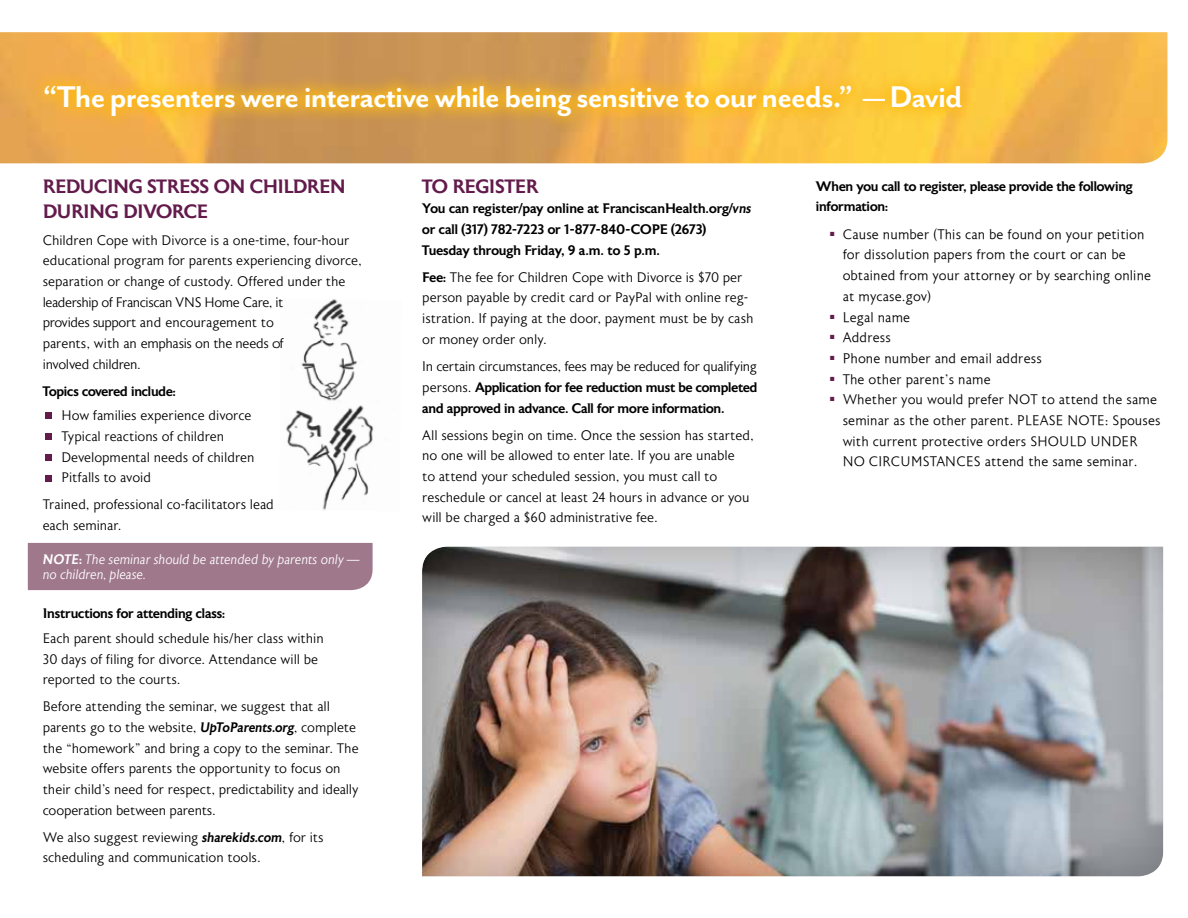
<style>
.page{position:relative;width:1188px;height:918px;background:#fff}
.page>*{position:absolute;margin:0;border:0;box-sizing:border-box;transform-origin:0 0}
.t1{font:700 34.5px "Mr Eaves San OT";letter-spacing:-.025em;color:#fff}
.t2{font:500 19.35px/24.9px "Astoria";letter-spacing:-.03em;color:#621b4b}
.t3{font:300 13.8px/20.7px "Astoria";letter-spacing:-.015em;color:#000}
.t4{font:500 13.8px/20.7px "Astoria";letter-spacing:-.01em;color:#000}
.t5{font:300 13.8px/20.7px "Astoria";color:#000}
.t6{font:italic 300 13.8px/15.1px "Astoria";color:#fff}
.s1{font-weight:500}
.s2{font-weight:500;font-style:normal}
.s3{font-weight:500;font-style:italic}
.s4{font-style:italic}
.s5{font-weight:300}
</style>
<div class="page">
<img style="left:0;top:32px;width:1167px;height:131px">
<div style="left:421px;top:545px;width:743px;height:332px;background:#000;opacity:.25"></div>
<div style="left:28px;top:69px;width:949px;height:63px;background:#fdb913;opacity:.95"></div>
<div style="left:28px;top:543px;width:345px;height:47px;background:#9f788c"></div>
<img style="left:285px;top:299px;width:89px;height:212px">
<div style="left:45px;top:413px;width:7px;height:6px;background:#621b4b"></div>
<div style="left:45px;top:433px;width:7px;height:7px;background:#621b4b"></div>
<div style="left:45px;top:454px;width:7px;height:6px;background:#621b4b"></div>
<div style="left:45px;top:475px;width:7px;height:6px;background:#621b4b"></div>
<h1 class="t1" style="left:43px;top:77px;width:921px">“The presenters were interactive while being sensitive to our needs.” — David</h1>
<h2 class="t2" style="left:43px;top:174px;width:305px">REDUCING STRESS ON CHILDREN<br>DURING DIVORCE</h2>
<p class="t3" style="left:43px;top:230px;width:321px">Children Cope with Divorce is a one-time, four-hour educational program for parents experiencing divorce, separation or change of custody. Offered under the leadership of Franciscan VNS Home Care, it<br>provides support and encouragement to<br>parents, with an emphasis on the needs of<br>involved children.</p>
<p class="t4" style="left:43px;top:381px;width:134px">Topics covered include:</p>
<p class="t3" style="left:61px;top:406px;width:195px">How families experience divorce<br>Typical reactions of children<br>Developmental needs of children<br>Pitfalls to avoid</p>
<p class="t3" style="left:43px;top:495px;width:233px">Trained, professional co-facilitators lead each seminar.</p>
<p class="t6" style="left:43px;top:552px;width:318px"><span class="s1">NOTE</span><span class="s2">:</span> The seminar should be attended by parents only — no children, please.</p>
<p class="t4" style="left:43px;top:604px;width:184px">Instructions for attending class:</p>
<p class="t3" style="left:43px;top:628px;width:283px">Each parent should schedule his/her class within<br>30 days of filing for divorce. Attendance will be reported to the courts.</p>
<p class="t3" style="left:43px;top:697px;width:318px">Before attending the seminar, we suggest that all parents go to the website, <span class="s3">UpToParents.org</span>, complete the “homework” and bring a copy to the seminar. The website offers parents the opportunity to focus on their child’s need for respect, predictability and ideally cooperation between parents.</p>
<p class="t3" style="left:43px;top:827px;width:283px">We also suggest reviewing <span class="s3">sharekids.com</span>, for its scheduling and communication tools.</p>
<h2 class="t2" style="left:422px;top:174px;width:118px">TO REGISTER</h2>
<p class="t4" style="left:422px;top:199px;width:331px">You can register/pay online at FranciscanHealth.org/<span class="s4">vns </span>or call (317) 782-7223 or 1-877-840-COPE (2673)<br>Tuesday through Friday, 9 a.m. to 5 p.m.</p>
<p class="t3" style="left:422px;top:267px;width:333px"><span class="s1">Fee:</span> The fee for Children Cope with Divorce is $70 per person payable by credit card or PayPal with online reg&shy;istration. If paying at the door, payment must be by cash or money order only.</p>
<p class="t4" style="left:422px;top:357px;width:337px;text-align:justify"><span class="s5">In certain circumstances, fees may be reduced for qualifying persons.</span> Application for fee reduction must be completed and approved in advance. Call for more information.</p>
<p class="t3" style="left:422px;top:425px;width:333px">All sessions begin on time. Once the session has started, no one will be allowed to enter late. If you are unable<br>to attend your scheduled session, you must call to reschedule or cancel at least 24 hours in advance or you will be charged a $60 administrative fee.</p>
<p class="t4" style="left:816px;top:176px;width:319px">When you call to register, please provide the following information:</p>
<p class="t5" style="left:843px;top:224px;width:320px">Cause number (This can be found on your petition for dissolution papers from the court or can be obtained from your attorney or by searching online at mycase.gov)<br>Legal name<br>Address<br>Phone number and email address<br>The other parent’s name<br>Whether you would prefer NOT to attend the same seminar as the other parent. PLEASE NOTE: Spouses with current protective orders SHOULD UNDER NO CIRCUMSTANCES attend the same seminar.</p>
</div>
